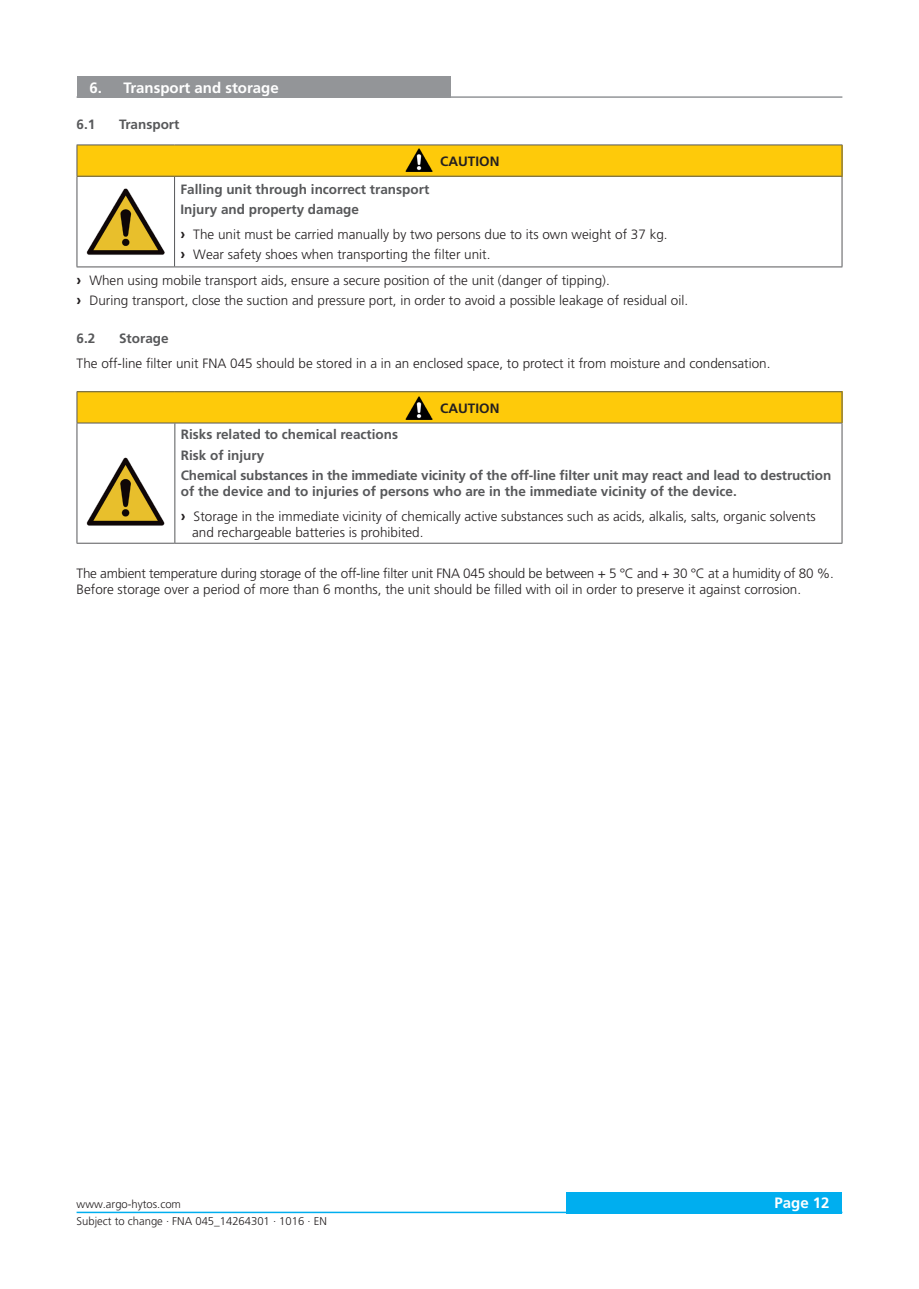
<style>
.page{position:relative;width:919px;height:1289px;background:#fff}
.page>*{position:absolute;margin:0;border:0;box-sizing:border-box;transform-origin:0 0}
.t1{font:700 15px "Frutiger LT Pro";color:#fff}
._06_Copytext{font:300 13.5px/16.2px "Frutiger LT Pro";color:#231f20}
._05_Subline_Copytext{font:700 13.5px/16.2px "Frutiger LT Pro";color:#57585a}
._06_Copytext-2{font:300 13.5px "Frutiger LT Pro";letter-spacing:-.02em;color:#231f20}
._06_Copytext-3{font:700 13.5px "Frutiger LT Pro";color:#231f20}
.t2{font:300 11.25px "Frutiger LT Pro";color:#231f20}
.s1{font-weight:700;font-size:15px}
</style>
<div class="page">
<div style="left:566px;top:1191px;width:276px;height:22px;background:#00aeef"></div>
<hr style="left:77px;top:1211px;width:765px;height:2px;background:#00aeef">
<div style="left:77px;top:77px;width:373px;height:21px;background:#939598"></div>
<hr style="left:77px;top:96px;width:765px;height:2px;background:#939598">
<div style="left:77px;top:145px;width:765px;height:31px;background:#feca0a"></div>
<hr style="left:77px;top:145px;width:1px;height:31px;background:#57585a">
<hr style="left:841px;top:145px;width:1px;height:31px;background:#57585a">
<hr style="left:77px;top:177px;width:1px;height:89px;background:#57585a">
<hr style="left:174px;top:177px;width:1px;height:89px;background:#57585a">
<hr style="left:841px;top:177px;width:1px;height:89px;background:#57585a">
<hr style="left:77px;top:266px;width:97px;height:1px;background:#57585a">
<hr style="left:174px;top:266px;width:668px;height:1px;background:#57585a">
<hr style="left:77px;top:144px;width:97px;height:1px;background:#57585a">
<hr style="left:174px;top:144px;width:668px;height:1px;background:#57585a">
<hr style="left:77px;top:176px;width:97px;height:1px;background:#57585a">
<hr style="left:174px;top:176px;width:668px;height:1px;background:#57585a">
<img style="left:86px;top:188px;width:79px;height:67px">
<div style="left:77px;top:392px;width:765px;height:31px;background:#feca0a"></div>
<hr style="left:77px;top:392px;width:1px;height:30px;background:#57585a">
<hr style="left:841px;top:392px;width:1px;height:30px;background:#57585a">
<hr style="left:77px;top:423px;width:1px;height:120px;background:#57585a">
<hr style="left:174px;top:423px;width:1px;height:120px;background:#57585a">
<hr style="left:841px;top:423px;width:1px;height:120px;background:#57585a">
<hr style="left:77px;top:543px;width:98px;height:1px;background:#57585a">
<hr style="left:175px;top:543px;width:667px;height:1px;background:#57585a">
<hr style="left:77px;top:391px;width:98px;height:1px;background:#57585a">
<hr style="left:175px;top:391px;width:667px;height:1px;background:#57585a">
<hr style="left:77px;top:422px;width:98px;height:1px;background:#57585a">
<hr style="left:175px;top:422px;width:667px;height:1px;background:#57585a">
<img style="left:86px;top:457px;width:79px;height:69px">
<img style="left:406px;top:149px;width:26px;height:23px">
<img style="left:406px;top:396px;width:26px;height:23px">
<p class="t1" style="left:89px;top:79px;width:191px">6. Transport and storage</p>
<p class="_05_Subline_Copytext" style="left:77px;top:116px;width:20px">6.1</p>
<p class="_05_Subline_Copytext" style="left:119px;top:116px;width:62px">Transport</p>
<p class="_06_Copytext-3" style="left:440px;top:154px;width:61px">CAUTION</p>
<p class="_05_Subline_Copytext" style="left:180px;top:181px;width:250px">Falling unit through incorrect transport</p>
<p class="_05_Subline_Copytext" style="left:180px;top:201px;width:180px">Injury and property damage</p>
<p class="_06_Copytext" style="left:180px;top:226px;width:488px"><span class="s1">›</span> The unit must be carried manually by two persons due to its own weight of 37 kg.</p>
<p class="_06_Copytext" style="left:180px;top:247px;width:311px"><span class="s1">›</span> Wear safety shoes when transporting the filter unit.</p>
<p class="_06_Copytext" style="left:77px;top:272px;width:534px"><span class="s1">›</span> When using mobile transport aids, ensure a secure position of the unit (danger of tipping).</p>
<p class="_06_Copytext" style="left:77px;top:292px;width:613px"><span class="s1">›</span> During transport, close the suction and pressure port, in order to avoid a possible leakage of residual oil.</p>
<p class="_05_Subline_Copytext" style="left:77px;top:330px;width:20px">6.2</p>
<p class="_05_Subline_Copytext" style="left:119px;top:330px;width:51px">Storage</p>
<p class="_06_Copytext" style="left:77px;top:355px;width:695px">The off-line filter unit FNA 045 should be stored in a in an enclosed space, to protect it from moisture and condensation.</p>
<p class="_06_Copytext-3" style="left:440px;top:400px;width:61px">CAUTION</p>
<p class="_05_Subline_Copytext" style="left:181px;top:426px;width:219px">Risks related to chemical reactions</p>
<p class="_05_Subline_Copytext" style="left:181px;top:447px;width:85px">Risk of injury</p>
<p class="_05_Subline_Copytext" style="left:181px;top:467px;width:651px">Chemical substances in the immediate vicinity of the off-line filter unit may react and lead to destruction of the device and to injuries of persons who are in the immediate vicinity of the device.</p>
<p class="_06_Copytext" style="left:192px;top:508px;width:625px;text-indent:-11px"><span class="s1">›</span> Storage in the immediate vicinity of chemically active substances such as acids, alkalis, salts, organic solvents and rechargeable batteries is prohibited.</p>
<p class="_06_Copytext-2" style="left:77px;top:565px;width:758px">The ambient temperature during storage of the off-line filter unit FNA 045 should be between + 5 °C and + 30 °C at a humidity of 80 %.</p>
<p class="_06_Copytext" style="left:77px;top:581px;width:726px">Before storage over a period of more than 6 months, the unit should be filled with oil in order to preserve it against corrosion.</p>
<p class="t2" style="left:77px;top:1197px;width:106px">www.argo-hytos.com</p>
<p class="t1" style="left:774px;top:1194px;width:57px">Page 12</p>
<p class="t2" style="left:77px;top:1214px;width:252px">Subject to change · FNA 045_14264301 · 1016 · EN</p>
</div>
